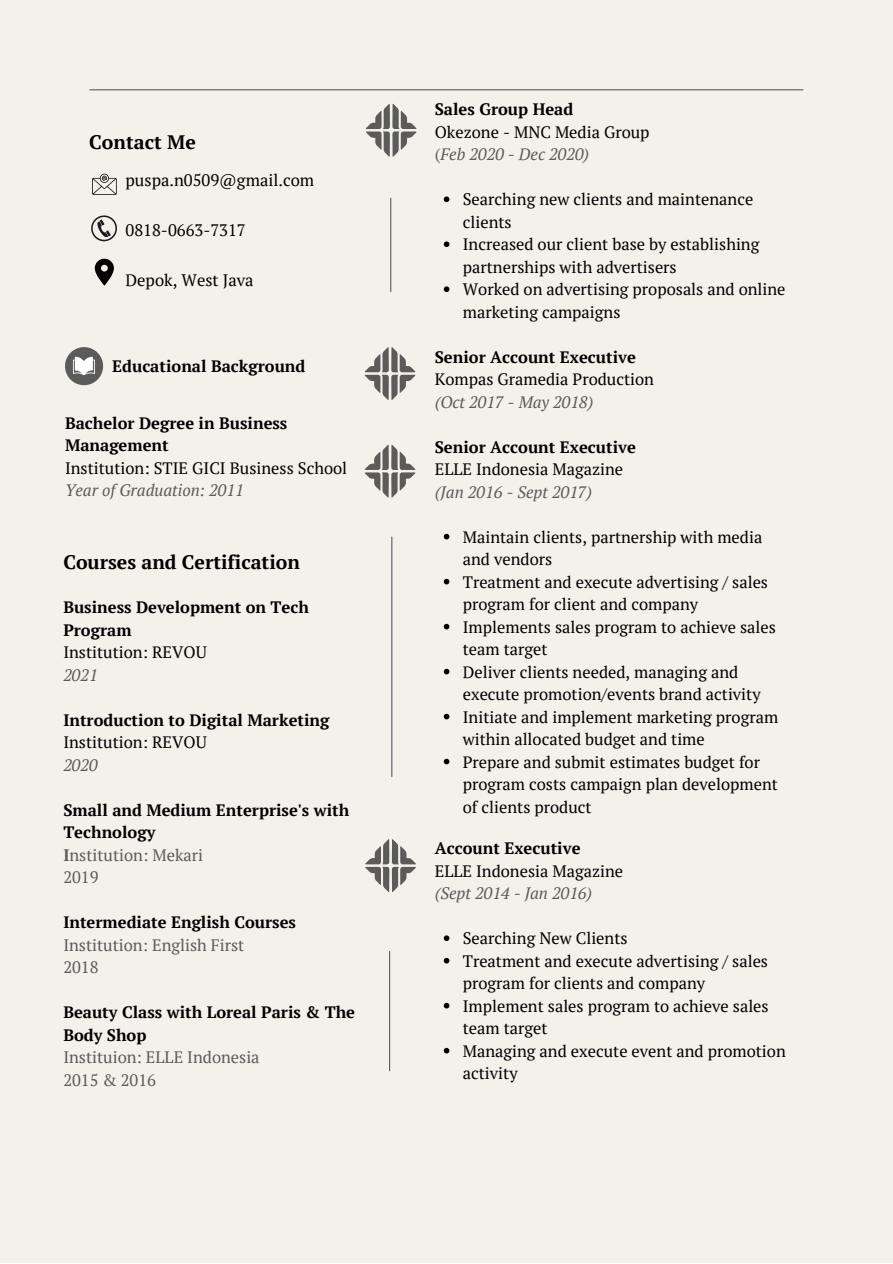
<style>
.page{position:relative;width:893px;height:1264px;background:#fff}
.page>*{position:absolute;margin:0;border:0;box-sizing:border-box;transform-origin:0 0}
.t1{font:700 19.5px "PT Serif";color:#000}
.t2{font:16.65px "PT Serif";color:#000}
.t3{font:16.5px/22.5px "PT Serif";color:#000}
.t4{font:700 16.5px/22.5px "PT Serif";color:#000}
.t5{font:italic 16.5px "PT Serif";color:#5b5b5b}
.t6{font:16.5px/22.5px "PT Serif";color:#5b5b5b}
.s1{color:#5b5b5b}
.s2{font-weight:400;color:#5b5b5b}
.s3{font-style:italic;color:#5b5b5b}
</style>
<div class="page">
<div style="left:0;top:0;width:892px;height:1262px;background:#f4f1eb"></div>
<hr style="left:90px;top:89px;width:712px;height:1px;background:#5b5b5b">
<svg style="left:65px;top:347px;width:38px;height:38px"></svg>
<hr style="left:390px;top:198px;width:1px;height:93px;background:#5b5b5b">
<svg style="left:366px;top:104px;width:50px;height:53px"></svg>
<svg style="left:92px;top:173px;width:25px;height:22px"></svg>
<svg style="left:91px;top:215px;width:26px;height:26px"></svg>
<svg style="left:444px;top:935px;width:5px;height:6px"></svg>
<svg style="left:444px;top:957px;width:5px;height:6px"></svg>
<svg style="left:444px;top:1002px;width:5px;height:6px"></svg>
<svg style="left:444px;top:1047px;width:5px;height:6px"></svg>
<svg style="left:444px;top:196px;width:5px;height:6px"></svg>
<svg style="left:444px;top:241px;width:5px;height:6px"></svg>
<svg style="left:444px;top:286px;width:5px;height:6px"></svg>
<svg style="left:444px;top:534px;width:5px;height:5px"></svg>
<svg style="left:444px;top:579px;width:5px;height:5px"></svg>
<svg style="left:444px;top:624px;width:5px;height:5px"></svg>
<svg style="left:444px;top:668px;width:5px;height:6px"></svg>
<svg style="left:444px;top:713px;width:5px;height:6px"></svg>
<svg style="left:444px;top:758px;width:5px;height:6px"></svg>
<svg style="left:365px;top:347px;width:50px;height:53px"></svg>
<svg style="left:365px;top:445px;width:50px;height:52px"></svg>
<hr style="left:391px;top:537px;width:1px;height:239px;background:#5b5b5b">
<svg style="left:365px;top:839px;width:51px;height:53px"></svg>
<hr style="left:389px;top:951px;width:1px;height:119px;background:#5b5b5b">
<svg style="left:95px;top:259px;width:19px;height:27px"></svg>
<p class="t1" style="left:89px;top:128px;width:108px">Contact Me</p>
<p class="t2" style="left:125px;top:169px;width:190px">puspa.n0509@gmail.com</p>
<p class="t2" style="left:125px;top:219px;width:122px">0818-0663-7317</p>
<p class="t2" style="left:125px;top:268px;width:129px">Depok, West Java</p>
<p class="t4" style="left:112px;top:354px;width:195px">Educational Background</p>
<p class="t4" style="left:65px;top:411px;width:224px">Bachelor Degree in Business<br>Management</p>
<p class="t3" style="left:65px;top:456px;width:284px">Institution: STIE GICI Business School</p>
<p class="t5" style="left:65px;top:479px;width:180px">Year of Graduation: 2011</p>
<p class="t1" style="left:63px;top:548px;width:238px">Courses and Certification</p>
<p class="t4" style="left:63px;top:595px;width:247px">Business Development on Tech<br>Program</p>
<p class="t3" style="left:63px;top:640px;width:145px">Institution: REVOU</p>
<p class="t5" style="left:63px;top:663px;width:36px">2021</p>
<p class="t4" style="left:63px;top:708px;width:267px">Introduction to Digital Marketing</p>
<p class="t3" style="left:63px;top:730px;width:145px">Institution: REVOU</p>
<p class="t5" style="left:63px;top:753px;width:36px">2020</p>
<p class="t4" style="left:63px;top:798px;width:287px">Small and Medium Enterprise's with<br>Technology<br><span class="s1">I</span><span class="s2">nstitution: Mekari<br>2019</span></p>
<p class="t4" style="left:63px;top:910px;width:234px">Intermediate English Courses</p>
<p class="t6" style="left:63px;top:933px;width:182px">Institution: English First<br>2018</p>
<p class="t4" style="left:63px;top:1000px;width:293px">Beauty Class with Loreal Paris &amp; The<br>Body Shop</p>
<p class="t6" style="left:63px;top:1045px;width:198px">Instituion: ELLE Indonesia<br>2015 &amp; 2016</p>
<p class="t4" style="left:435px;top:98px;width:140px">Sales Group Head</p>
<p class="t3" style="left:435px;top:120px;width:216px">Okezone - MNC Media Group <span class="s1">(</span><span class="s3">Feb 2020 - Dec 2020)</span></p>
<p class="t3" style="left:463px;top:188px;width:324px">Searching new clients and maintenance clients<br>Increased our client base by establishing partnerships with advertisers<br>Worked on advertising proposals and online marketing campaigns</p>
<p class="t4" style="left:435px;top:345px;width:203px">Senior Account Executive</p>
<p class="t3" style="left:435px;top:368px;width:221px">Kompas Gramedia Production</p>
<p class="t5" style="left:435px;top:391px;width:160px">(Oct 2017 - May 2018)</p>
<p class="t4" style="left:435px;top:435px;width:203px">Senior Account Executive</p>
<p class="t3" style="left:435px;top:458px;width:190px">ELLE Indonesia Magazine</p>
<p class="t5" style="left:435px;top:480px;width:159px">(Jan 2016 - Sept 2017)</p>
<p class="t3" style="left:463px;top:525px;width:317px">Maintain clients, partnership with media and vendors<br>Treatment and execute advertising / sales program for client and company Implements sales program to achieve sales team target<br>Deliver clients needed, managing and execute promotion/events brand activity Initiate and implement marketing program within allocated budget and time<br>Prepare and submit estimates budget for program costs campaign plan development of clients product</p>
<p class="t4" style="left:435px;top:837px;width:147px">Account Executive</p>
<p class="t3" style="left:435px;top:859px;width:190px">ELLE Indonesia Magazine</p>
<p class="t5" style="left:435px;top:882px;width:159px">(Sept 2014 - Jan 2016)</p>
<p class="t3" style="left:463px;top:926px;width:324px">Searching New Clients<br>Treatment and execute advertising / sales program for clients and company<br>Implement sales program to achieve sales team target<br>Managing and execute event and promotion activity</p>
</div>
